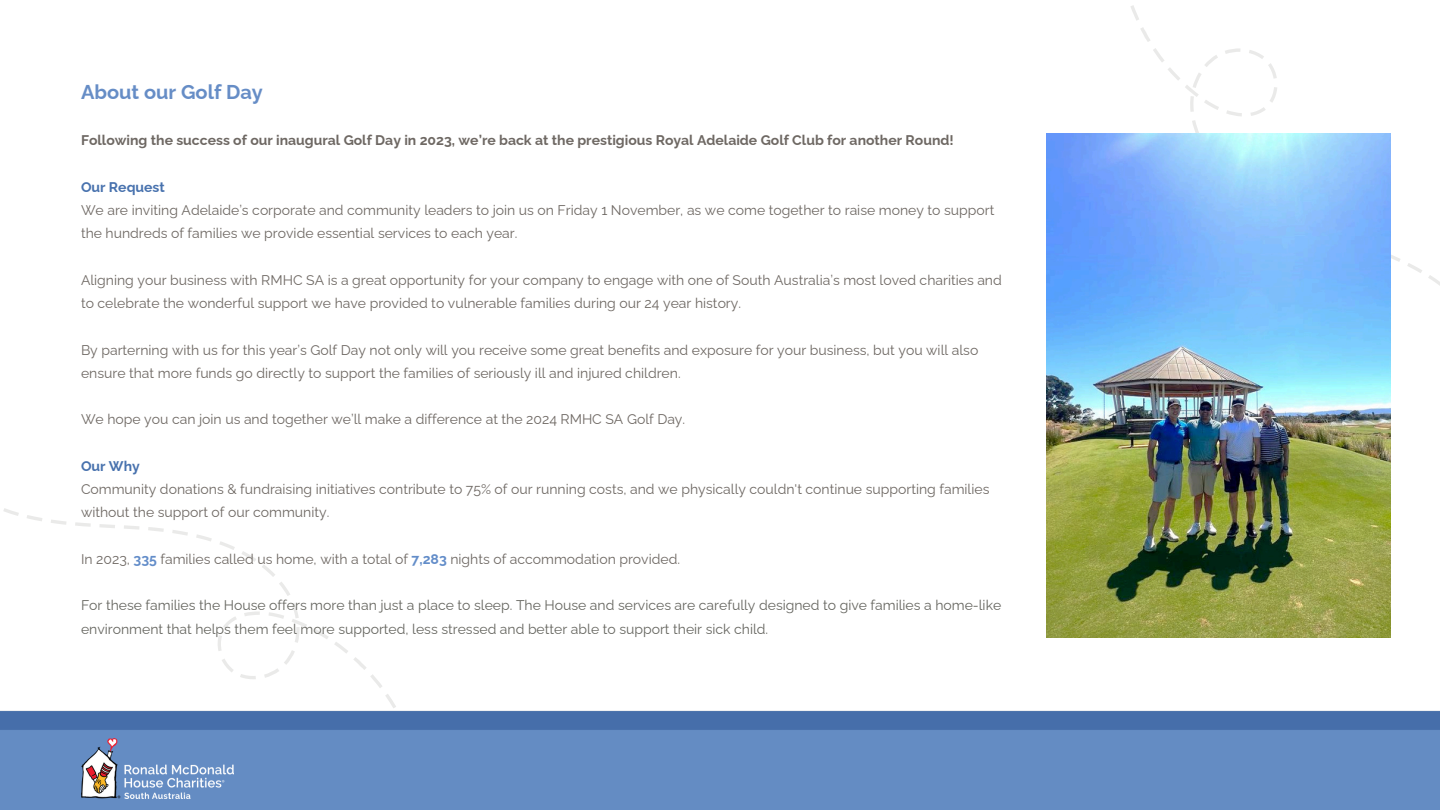
<style>
.page{position:relative;width:1440px;height:810px;background:#fff}
.page>*{position:absolute;margin:0;border:0;box-sizing:border-box;transform-origin:0 0}
.t1{font:700 20px "Raleway";color:#668dc6}
.t2{font:14px/23.2px "Raleway";color:#6e6863}
.t3{font:14px/23.2px "Raleway";color:#666660}
.t4{font:700 14px "Raleway";color:#6e6863}
.t5{font:700 14px "Raleway";color:#4872ae}
.s1{font-weight:700;color:#638dc9}
</style>
<div class="page">
<svg style="left:3px;top:508px;width:391px;height:195px"></svg>
<img style="left:0;top:703px;width:1440px;height:107px">
<img style="left:81px;top:738px;width:152px;height:60px">
<svg style="left:1131px;top:5px;width:309px;height:399px"></svg>
<img style="left:1047px;top:133px;width:343px;height:505px">
<p class="t1" style="left:81px;top:80px;width:183px">About our Golf Day</p>
<h1 class="t4" style="left:81px;top:132px;width:874px">Following the success of our inaugural Golf Day in 2023, we’re back at the prestigious Royal Adelaide Golf Club for another Round!</h1>
<h2 class="t5" style="left:81px;top:179px;width:85px">Our Request</h2>
<p class="t2" style="left:81px;top:199px;width:915px">We are inviting Adelaide’s corporate and community leaders to join us on Friday 1 November, as we come together to raise money to support the hundreds of families we provide essential services to each year.</p>
<p class="t2" style="left:81px;top:268px;width:922px">Aligning your business with RMHC SA is a great opportunity for your company to engage with one of South Australia’s most loved charities and to celebrate the wonderful support we have provided to vulnerable families during our 24 year history.</p>
<p class="t2" style="left:81px;top:338px;width:899px">By parterning with us for this year’s Golf Day not only will you receive some great benefits and exposure for your business, but you will also ensure that more funds go directly to support the families of seriously ill and injured children.</p>
<p class="t2" style="left:81px;top:408px;width:606px">We hope you can join us and together we’ll make a difference at the 2024 RMHC SA Golf Day.</p>
<p class="t5" style="left:81px;top:458px;width:60px">Our Why</p>
<p class="t2" style="left:81px;top:478px;width:910px">Community donations &amp; fundraising initiatives contribute to 75% of our running costs, and we physically couldn't continue supporting families without the support of our community.</p>
<p class="t2" style="left:81px;top:547px;width:601px">In 2023, <span class="s1">335</span> families called us home, with a total of <span class="s1">7,283</span> nights of accommodation provided.</p>
<p class="t3" style="left:81px;top:594px;width:922px">For these families the House offers more than just a place to sleep. The House and services are carefully designed to give families a home-like environment that helps them feel more supported, less stressed and better able to support their sick child.</p>
</div>
